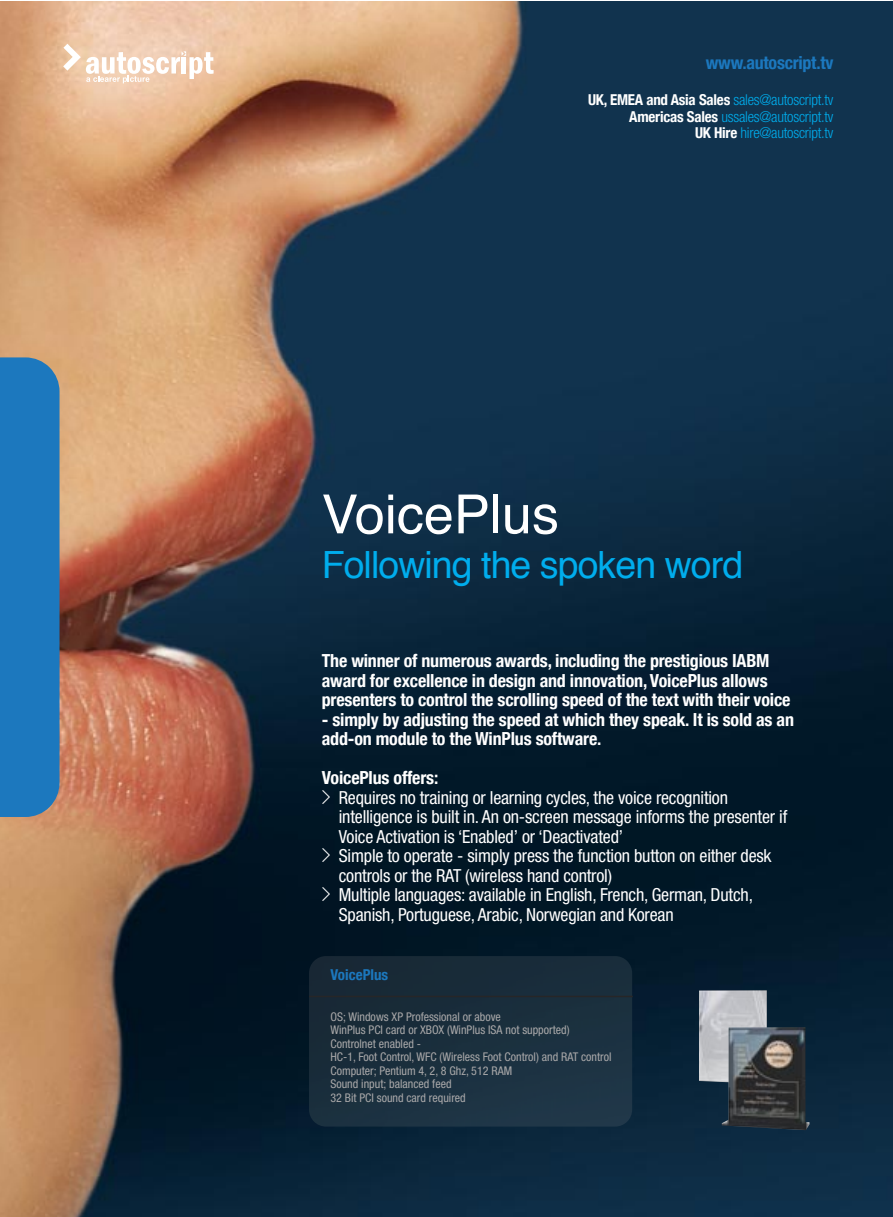
<style>
.page{position:relative;width:893px;height:1217px;background:#fff}
.page>*{position:absolute;margin:0;border:0;box-sizing:border-box;transform-origin:0 0}
.t1{font:54px "Helvetica";color:#fff}
.t2{font:37.5px "Helvetica";letter-spacing:-.025em;color:#00aded}
.t3{font:condensed 18px "Helvetica Neue";letter-spacing:-.01em;color:#fff}
.t4{font:700 condensed 18px/19.5px "Helvetica Neue";letter-spacing:-.01em;color:#fff}
.t5{font:700 condensed 18px "Helvetica Neue";letter-spacing:-.015em;color:#1c78be}
.t6{font:300 condensed 15px/16.5px "Helvetica Neue";letter-spacing:-.015em;color:#00aded;text-align:right}
.t7{font:700 condensed 15px "Helvetica Neue";color:#1c78be}
.t8{font:condensed 12px/13.5px "Helvetica Neue";color:#a9a8a9}
.s1{font-weight:700;color:#fff}
.s2{font-family:"MS Gothic";font-stretch:normal}
</style>
<div class="page">
<img style="left:0;top:1px;width:892px;height:1215px">
<img style="left:699px;top:989px;width:68px;height:94px">
<img style="left:722px;top:1026px;width:87px;height:103px">
<img style="left:309px;top:955px;width:323px;height:171px">
<hr style="left:309px;top:995px;width:324px;height:1px;background:#272627">
<svg style="left:63px;top:44px;width:151px;height:39px"></svg>
<div style="left:0;top:357px;width:60px;height:459px;background:#1c78be"></div>
<p class="t5" style="left:706px;top:52px;width:129px">www.autoscript.tv</p>
<p class="t6" style="left:588px;top:91px;width:247px"><span class="s1">UK, EMEA and Asia Sales</span> sales@autoscript.tv<br><span class="s1">Americas Sales</span> ussales@autoscript.tv<br><span class="s1">UK Hire</span> hire@autoscript.tv</p>
<h1 class="t1" style="left:322px;top:491px;width:239px">VoicePlus</h1>
<h2 class="t2" style="left:322px;top:549px;width:423px">Following the spoken word</h2>
<p class="t4" style="left:322px;top:650px;width:470px">The winner of numerous awards, including the prestigious IABM award for excellence in design and innovation, VoicePlus allows presenters to control the scrolling speed of the text with their voice</p>
<p class="t4" style="left:322px;top:709px;width:474px">- simply by adjusting the speed at which they speak. It is sold as an add-on module to the WinPlus software.</p>
<p class="t4" style="left:322px;top:767px;width:118px">VoicePlus offers:</p>
<p class="t3" style="left:322px;top:786px;width:408px"><span class="s2">&gt;</span> Requires no training or learning cycles, the voice recognition</p>
<p class="t3" style="left:339px;top:806px;width:450px">intelligence is built in. An on-screen message informs the presenter if</p>
<p class="t3" style="left:339px;top:825px;width:286px">Voice Activation is ‘Enabled’ or ‘Deactivated’</p>
<p class="t3" style="left:322px;top:845px;width:451px"><span class="s2">&gt;</span> Simple to operate - simply press the function button on either desk</p>
<p class="t3" style="left:339px;top:864px;width:275px">controls or the RAT (wireless hand control)</p>
<p class="t3" style="left:322px;top:884px;width:433px"><span class="s2">&gt;</span> Multiple languages: available in English, French, German, Dutch,</p>
<p class="t3" style="left:339px;top:903px;width:336px">Spanish, Portuguese, Arabic, Norwegian and Korean</p>
<p class="t7" style="left:330px;top:965px;width:59px">VoicePlus</p>
<p class="t8" style="left:330px;top:1009px;width:283px">OS; Windows XP Professional or above<br>WinPlus PCI card or XBOX (WinPlus ISA not supported)<br>Controlnet enabled -<br>HC-1, Foot Control, WFC (Wireless Foot Control) and RAT control Computer; Pentium 4, 2, 8 Ghz, 512 RAM<br>Sound input; balanced feed<br>32 Bit PCI sound card required</p>
</div>
